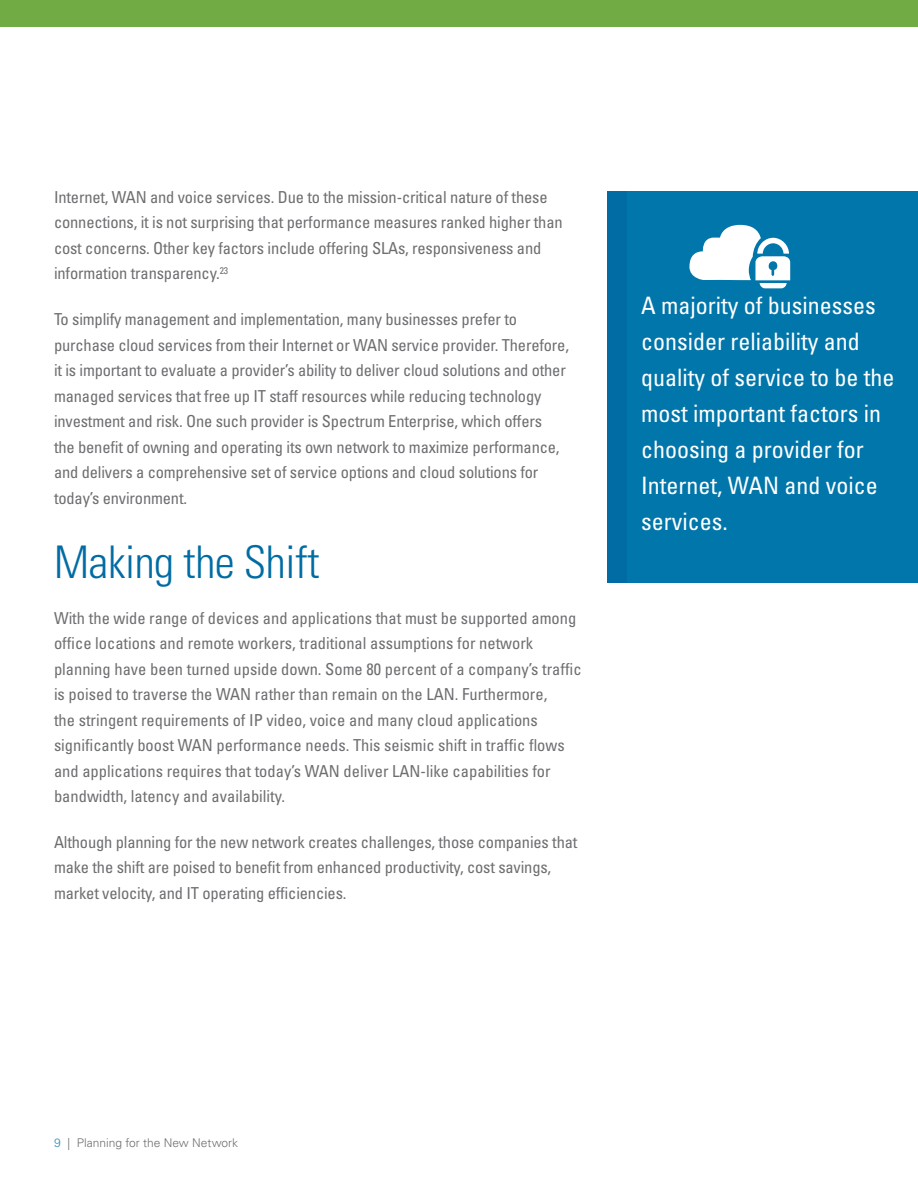
<style>
.page{position:relative;width:918px;height:1188px;background:#fff}
.page>*{position:absolute;margin:0;border:0;box-sizing:border-box;transform-origin:0 0}
.t1{font:300 condensed 45px "Univers LT Std";letter-spacing:-.01em;color:#006ca3}
.t2{font:condensed 24px/36px "Univers LT Std";color:#fff}
.t3{font:condensed 16.5px/25.5px "Univers LT Std";letter-spacing:-.01em;color:#6d6e71}
.t4{font:300 12px "Univers LT Std";color:#6d6e71}
.s1{color:#378ab9}
</style>
<div class="page">
<div style="left:0;top:0;width:918px;height:27px;background:#71ab43"></div>
<div style="left:608px;top:191px;width:310px;height:392px;background:#0076aa"></div>
<div style="left:608px;top:191px;width:19px;height:392px;background:#006ca3"></div>
<svg style="left:689px;top:225px;width:101px;height:63px"></svg>
<p class="t3" style="left:54px;top:184px;width:510px">Internet, WAN and voice services. Due to the mission-critical nature of these connections, it is not surprising that performance measures ranked higher than cost concerns. Other key factors include offering SLAs, responsiveness and information transparency.<sup>23</sup></p>
<p class="t3" style="left:54px;top:306px;width:517px">To simplify management and implementation, many businesses prefer to purchase cloud services from their Internet or WAN service provider. Therefore, it is important to evaluate a provider’s ability to deliver cloud solutions and other managed services that free up IT staff resources while reducing technology investment and risk. One such provider is Spectrum Enterprise, which offers<br>the benefit of owning and operating its own network to maximize performance, and delivers a comprehensive set of service options and cloud solutions for today’s environment.</p>
<h1 class="t1" style="left:54px;top:535px;width:267px">Making the Shift</h1>
<p class="t3" style="left:54px;top:605px;width:529px">With the wide range of devices and applications that must be supported among office locations and remote workers, traditional assumptions for network planning have been turned upside down. Some 80 percent of a company’s traffic is poised to traverse the WAN rather than remain on the LAN. Furthermore,<br>the stringent requirements of IP video, voice and many cloud applications significantly boost WAN performance needs. This seismic shift in traffic flows and applications requires that today’s WAN deliver LAN-like capabilities for bandwidth, latency and availability.</p>
<p class="t3" style="left:54px;top:829px;width:525px">Although planning for the new network creates challenges, those companies that make the shift are poised to benefit from enhanced productivity, cost savings, market velocity, and IT operating efficiencies.</p>
<h2 class="t2" style="left:641px;top:287px;width:255px">A majority of businesses consider reliability and quality of service to be the most important factors in choosing a provider for<br>Internet, WAN and voice services.</h2>
<p class="t4" style="left:54px;top:1136px;width:186px"><span class="s1">9</span> | Planning for the New Network</p>
</div>
